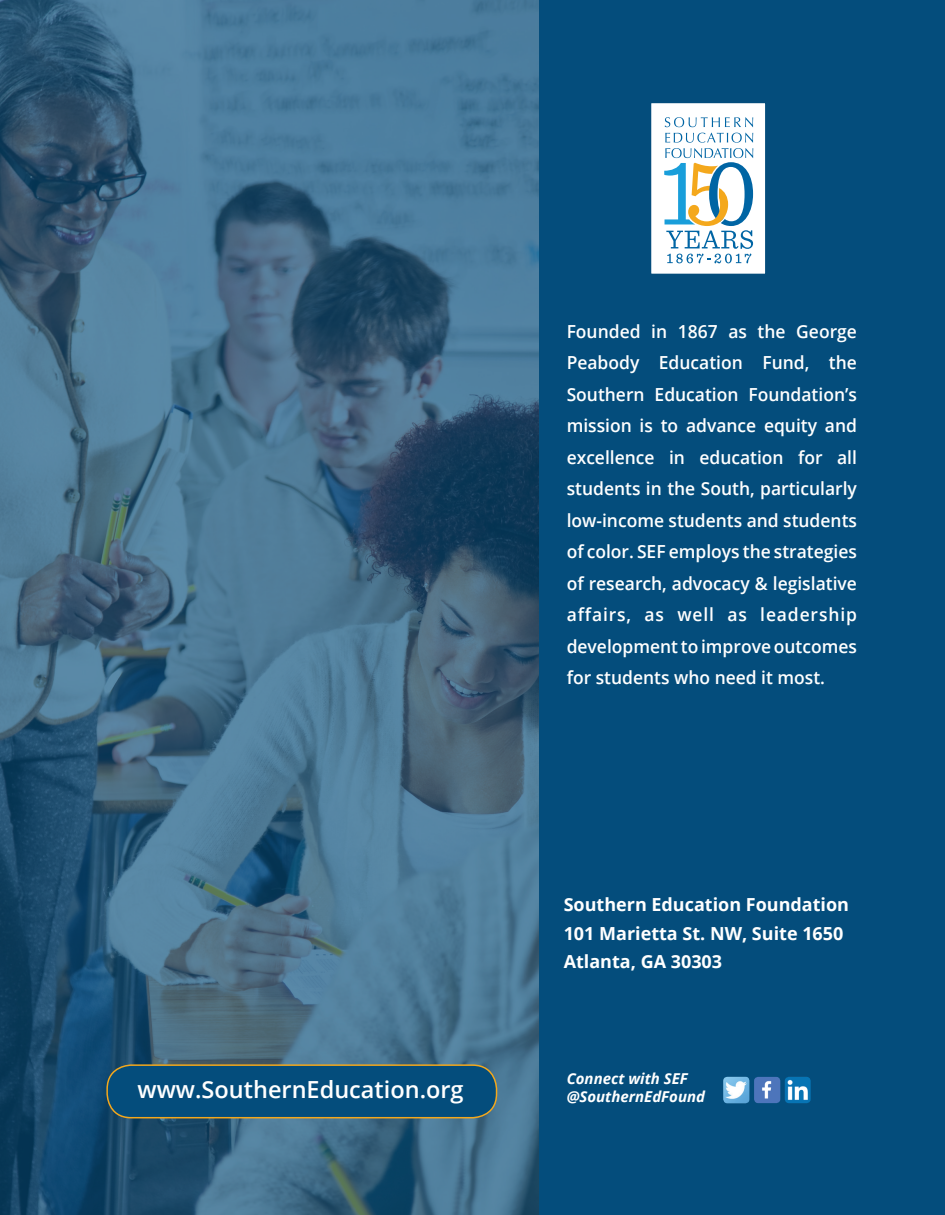
<style>
.page{position:relative;width:945px;height:1215px;background:#044d7c}
.page>*{position:absolute;margin:0;border:0;box-sizing:border-box;transform-origin:0 0}
.t1{font:600 23.55px "Open Sans";color:#fff}
.t2{font:600 18px/31.5px "Open Sans";color:#fff;text-align:justify}
.t3{font:700 18px/28.5px "Open Sans";color:#fff}
.t4{font:italic 700 15px/18px "Open Sans";color:#fff}
</style>
<div class="page">
<img style="left:0;top:0;width:538px;height:1215px">
<div style="left:107px;top:1065px;width:390px;height:53px;background:#044d7c;border-radius:24px"></div>
<div style="left:106px;top:1064px;width:391px;height:54px;border:2px solid #f4a81c;border-radius:24px"></div>
<div style="left:650px;top:102px;width:116px;height:173px;background:#fff;border:1px solid #044d7c"></div>
<svg style="left:665px;top:117px;width:88px;height:10px"></svg>
<svg style="left:664px;top:133px;width:89px;height:130px"></svg>
<img style="left:785px;top:1077px;width:26px;height:26px">
<img style="left:723px;top:1077px;width:27px;height:26px">
<img style="left:754px;top:1077px;width:26px;height:26px">
<h1 class="t1" style="left:138px;top:1073px;width:328px">www.SouthernEducation.org</h1>
<p class="t2" style="left:567px;top:315px;width:292px">Founded in 1867 as the George Peabody Education Fund, the Southern Education Foundation’s mission is to advance equity and excellence in education for all students in the South, particularly low-income students and students of color. SEF employs the strategies of research, advocacy &amp; legislative affairs, as well as leadership development to improve outcomes for students who need it most.</p>
<p class="t3" style="left:564px;top:890px;width:287px">Southern Education Foundation<br>101 Marietta St. NW, Suite 1650<br>Atlanta, GA 30303</p>
<p class="t4" style="left:567px;top:1070px;width:140px">Connect with SEF @SouthernEdFound</p>
</div>
